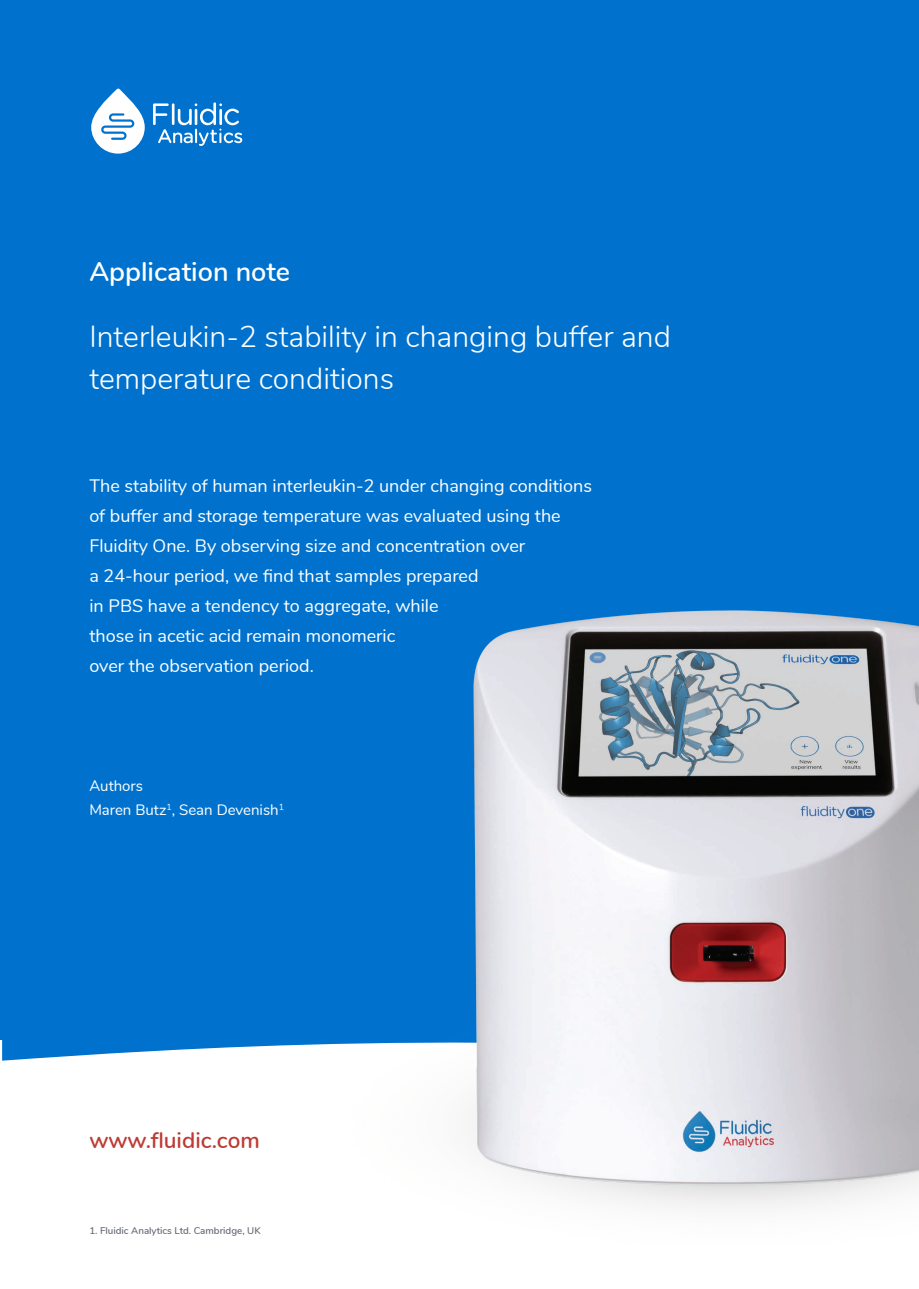
<style>
.page{position:relative;width:919px;height:1289px;background:#fff}
.page>*{position:absolute;margin:0;border:0;box-sizing:border-box;transform-origin:0 0}
.Heading_1{font:300 30px/42px "Nunito";color:#fff}
.t1{font:600 27px "Nunito";color:#fff}
.t2{font:600 22.5px "Nunito";color:#be3a34}
.cover_sub__head{font:18px/30px "Nunito";color:#fff}
.author{font:15px/24px "Nunito";color:#fff}
.author_place{font:600 9.75px "Nunito";color:#666b78}
</style>
<div class="page">
<svg style="left:2px;top:1038px;width:317px;height:23px;fill:#0072ce"></svg>
<div style="left:0;top:0;width:918px;height:1038px;background:#0072ce"></div>
<img style="left:319px;top:610px;width:599px;height:598px">
<svg style="left:91px;top:89px;width:54px;height:65px"></svg>
<svg style="left:153px;top:102px;width:89px;height:44px"></svg>
<p class="t1" style="left:89px;top:252px;width:202px">Application note</p>
<p class="Heading_1" style="left:89px;top:314px;width:583px">Interleukin-2 stability in changing buffer and temperature conditions</p>
<p class="cover_sub__head" style="left:89px;top:469px;width:504px">The stability of human interleukin-2 under changing conditions of buffer and storage temperature was evaluated using the Fluidity One. By observing size and concentration over<br>a 24-hour period, we find that samples prepared<br>in PBS have a tendency to aggregate, while<br>those in acetic acid remain monomeric<br>over the observation period.</p>
<p class="author" style="left:89px;top:773px;width:196px">Authors<br>Maren Butz<sup>1</sup>, Sean Devenish<sup>1</sup></p>
<p class="t2" style="left:89px;top:1123px;width:172px">www.fluidic.com</p>
<p class="author_place" style="left:89px;top:1223px;width:173px">1. Fluidic Analytics Ltd. Cambridge, UK</p>
</div>
